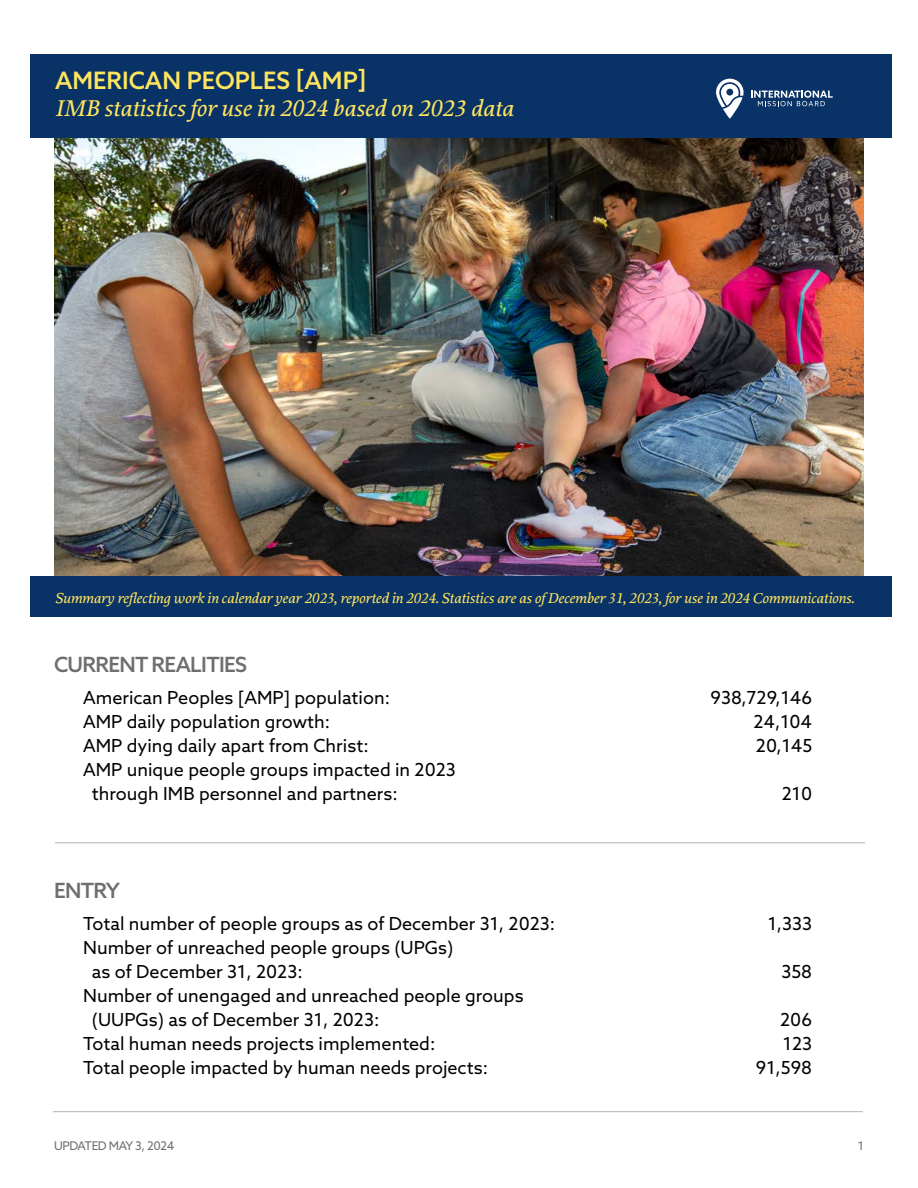
<style>
.page{position:relative;width:918px;height:1188px;background:#fff}
.page>*{position:absolute;margin:0;border:0;box-sizing:border-box;transform-origin:0 0}
.t1{font:italic 500 24px "Proforma";color:#ffe55e}
.t2{font:500 24px "Azo Sans";color:#ffe55e}
.t3{font:500 21px "Azo Sans";letter-spacing:-.03em;color:#6e6e6e}
.t4{font:18px/24px "Azo Sans";color:#000}
.t5{font:italic 500 15px "Proforma";letter-spacing:-.005em;color:#ffe55e}
.t6{font:12px "Azo Sans";letter-spacing:-.03em;color:#6e6e6e}
</style>
<div class="page">
<img style="left:54px;top:137px;width:810px;height:440px">
<div style="left:30px;top:54px;width:862px;height:83px;background:#093266"></div>
<div style="left:30px;top:577px;width:862px;height:40px;background:#093266"></div>
<hr style="left:55px;top:842px;width:810px;height:1px;background:#b3b4b2">
<hr style="left:53px;top:1111px;width:810px;height:1px;background:#b3b4b2">
<svg style="left:716px;top:79px;width:28px;height:40px"></svg>
<svg style="left:751px;top:90px;width:82px;height:16px"></svg>
<h1 class="t2" style="left:55px;top:65px;width:313px">AMERICAN PEOPLES [AMP]</h1>
<h1 class="t1" style="left:55px;top:93px;width:460px">IMB statistics for use in 2024 based on 2023 data</h1>
<p class="t5" style="left:55px;top:589px;width:801px">Summary reflecting work in calendar year 2023, reported in 2024. Statistics are as of December 31, 2023, for use in 2024 Communications.</p>
<p class="t3" style="left:54px;top:650px;width:195px">CURRENT REALITIES</p>
<p class="t4" style="left:83px;top:685px;width:308px">American Peoples [AMP] population:</p>
<p class="t4" style="left:710px;top:685px;width:103px">938,729,146</p>
<p class="t4" style="left:83px;top:709px;width:249px">AMP daily population growth:</p>
<p class="t4" style="left:754px;top:709px;width:60px">24,104</p>
<p class="t4" style="left:83px;top:733px;width:287px">AMP dying daily apart from Christ:</p>
<p class="t4" style="left:756px;top:733px;width:58px">20,145</p>
<p class="t4" style="left:92px;top:757px;width:366px;text-indent:-9px">AMP unique people groups impacted in 2023 through IMB personnel and partners:</p>
<p class="t4" style="left:782px;top:781px;width:32px">210</p>
<p class="t3" style="left:54px;top:877px;width:67px">ENTRY</p>
<p class="t4" style="left:83px;top:911px;width:474px">Total number of people groups as of December 31, 2023:</p>
<p class="t4" style="left:768px;top:911px;width:46px">1,333</p>
<p class="t4" style="left:92px;top:935px;width:363px;text-indent:-9px">Number of unreached people groups (UPGs) as of December 31, 2023:</p>
<p class="t4" style="left:782px;top:959px;width:32px">358</p>
<p class="t4" style="left:92px;top:983px;width:433px;text-indent:-9px">Number of unengaged and unreached people groups (UUPGs) as of December 31, 2023:</p>
<p class="t4" style="left:780px;top:1007px;width:34px">206</p>
<p class="t4" style="left:83px;top:1031px;width:354px">Total human needs projects implemented:</p>
<p class="t4" style="left:783px;top:1031px;width:31px">123</p>
<p class="t4" style="left:83px;top:1055px;width:406px">Total people impacted by human needs projects:</p>
<p class="t4" style="left:756px;top:1055px;width:58px">91,598</p>
<p class="t6" style="left:54px;top:1138px;width:122px">UPDATED MAY 3, 2024</p>
<p class="t6" style="left:858px;top:1138px;width:8px">1</p>
</div>
